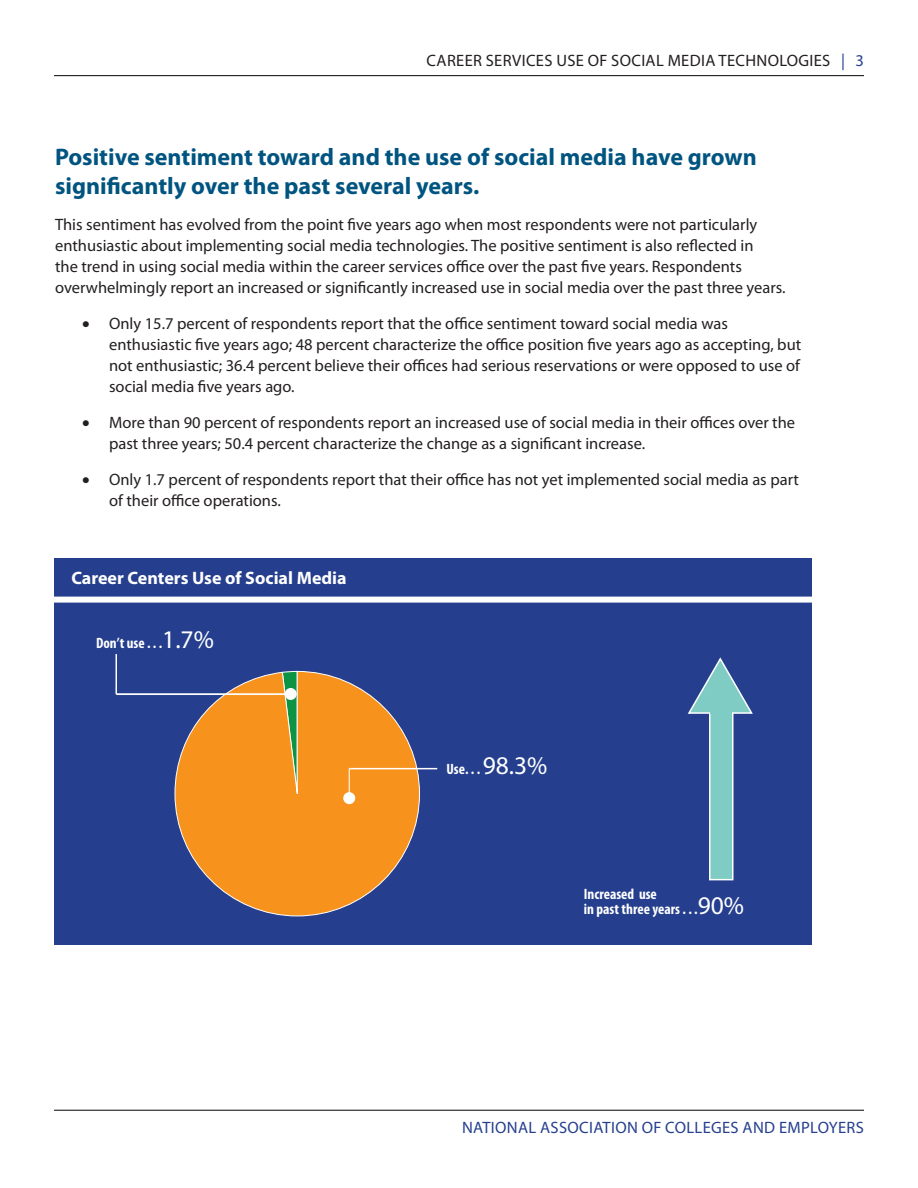
<style>
.page{position:relative;width:918px;height:1188px;background:#fff}
.page>*{position:absolute;margin:0;border:0;box-sizing:border-box;transform-origin:0 0}
.Heading_2{font:700 24px/28.8px "Myriad Pro";color:#005480}
.t1{font:700 18px "Myriad Pro";color:#fff}
.List_Paragraph{font:16.5px/21px "Myriad Pro";color:#231f20}
.List_Paragraph-2{font:16.5px "Myriad Pro";letter-spacing:.02em;color:#231f20}
.t2{font:16.5px "Myriad Pro";letter-spacing:.02em;color:#253f8e}
.t3{font:700 condensed 15px/15px "Myriad Pro";color:#fff}
.s1{color:#253f8e}
.s2{font-weight:400;font-stretch:normal;font-size:25.5px}
</style>
<div class="page">
<hr style="left:54px;top:75px;width:810px;height:1px;background:#231f20">
<hr style="left:54px;top:1110px;width:810px;height:1px;background:#231f20">
<div style="left:54px;top:558px;width:757px;height:386px;background:#253f8e"></div>
<svg style="left:174px;top:671px;width:246px;height:246px"></svg>
<hr style="left:349px;top:768px;width:88px;height:1px;background:#fff">
<svg style="left:349px;top:769px;width:1px;height:23px"></svg>
<div style="left:343px;top:792px;width:12px;height:12px;background:#fff;border-radius:50%"></div>
<hr style="left:116px;top:654px;width:1px;height:40px;background:#fff">
<hr style="left:116px;top:693px;width:173px;height:2px;background:#fff">
<div style="left:285px;top:688px;width:12px;height:12px;background:#fff;border-radius:50%"></div>
<div style="left:709px;top:704px;width:25px;height:176px;background:#7eccc3;border:2px solid #fff"></div>
<svg style="left:687px;top:657px;width:66px;height:58px"></svg>
<hr style="left:710px;top:710px;width:22px;height:4px;background:#7eccc3">
<div style="left:44px;top:597px;width:776px;height:6px;background:#fff"></div>
<p class="List_Paragraph-2" style="left:427px;top:51px;width:439px">CAREER SERVICES USE OF SOCIAL MEDIA TECHNOLOGIES <span class="s1">| 3</span></p>
<p class="Heading_2" style="left:55px;top:142px;width:703px">Positive sentiment toward and the use of social media have grown significantly over the past several years.</p>
<p class="List_Paragraph" style="left:55px;top:214px;width:732px">This sentiment has evolved from the point five years ago when most respondents were not particularly enthusiastic about implementing social media technologies. The positive sentiment is also reflected in<br>the trend in using social media within the career services office over the past five years. Respondents overwhelmingly report an increased or significantly increased use in social media over the past three years.</p>
<p class="List_Paragraph" style="left:109px;top:313px;width:694px;text-indent:-27px">• Only 15.7 percent of respondents report that the office sentiment toward social media was enthusiastic five years ago; 48 percent characterize the office position five years ago as accepting, but not enthusiastic; 36.4 percent believe their offices had serious reservations or were opposed to use of social media five years ago.</p>
<p class="List_Paragraph" style="left:109px;top:412px;width:688px;text-indent:-27px">• More than 90 percent of respondents report an increased use of social media in their offices over the past three years; 50.4 percent characterize the change as a significant increase.</p>
<p class="List_Paragraph" style="left:109px;top:469px;width:691px;text-indent:-27px">• Only 1.7 percent of respondents report that their office has not yet implemented social media as part of their office operations.</p>
<p class="t1" style="left:71px;top:566px;width:277px">Career Centers Use of Social Media</p>
<p class="t3" style="left:96px;top:635px;width:119px">Don’t use . . .<span class="s2">1.7%</span></p>
<p class="t3" style="left:446px;top:761px;width:103px">Use. . . <span class="s2">98.3%</span></p>
<p class="t3" style="left:584px;top:886px;width:162px">Increased use<br>in past three years . . .<span class="s2">90%</span></p>
<p class="t2" style="left:462px;top:1118px;width:403px">NATIONAL ASSOCIATION OF COLLEGES AND EMPLOYERS</p>
</div>
